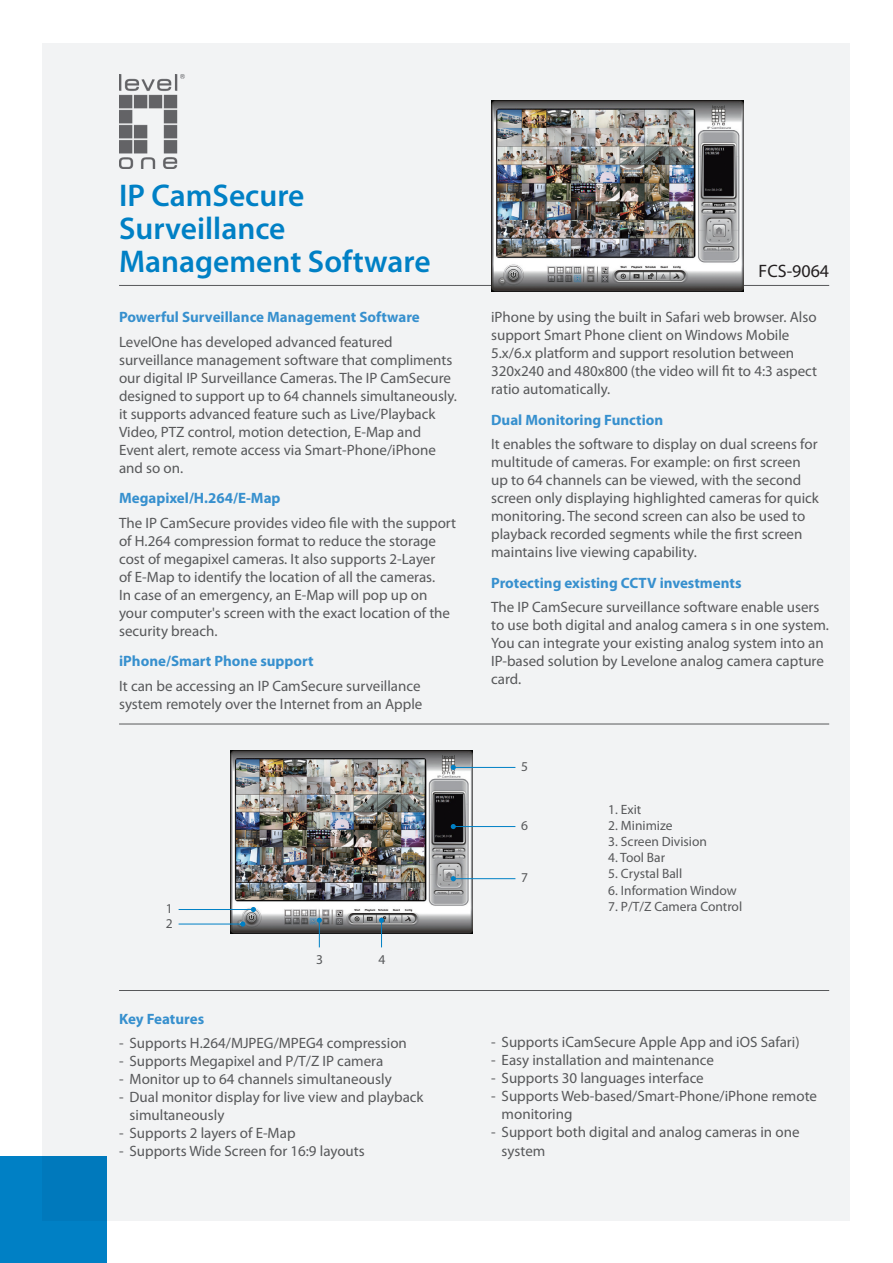
<style>
.page{position:relative;width:893px;height:1263px;background:#fff}
.page>*{position:absolute;margin:0;border:0;box-sizing:border-box;transform-origin:0 0}
.t1{font:600 31.5px/33px "Myriad Pro";color:#0080c5}
.t2{font:18px "Myriad Pro";color:#231f20}
.t3{font:15px/18px "Myriad Pro";color:#57585a}
.t4{font:700 15px "Myriad Pro";color:#3790ce}
.t5{font:13.5px "Myriad Pro";color:#57585a}
</style>
<div class="page">
<div style="left:43px;top:43px;width:807px;height:1177px;background:#f2f3f4"></div>
<div style="left:0;top:1157px;width:106px;height:106px;background:#0080c5"></div>
<img style="left:119px;top:74px;width:66px;height:94px">
<hr style="left:119px;top:285px;width:710px;height:1px;background:#57585a">
<img style="left:230px;top:750px;width:242px;height:183px">
<hr style="left:119px;top:990px;width:710px;height:1px;background:#57585a">
<hr style="left:119px;top:724px;width:710px;height:1px;background:#57585a">
<img style="left:491px;top:100px;width:253px;height:191px">
<hr style="left:179px;top:909px;width:73px;height:1px;background:#0080c5">
<svg style="left:251px;top:907px;width:5px;height:5px"></svg>
<hr style="left:179px;top:924px;width:62px;height:1px;background:#0080c5">
<svg style="left:240px;top:921px;width:5px;height:5px"></svg>
<svg style="left:317px;top:918px;width:5px;height:29px"></svg>
<svg style="left:379px;top:918px;width:5px;height:29px"></svg>
<hr style="left:453px;top:767px;width:62px;height:1px;background:#0080c5">
<svg style="left:451px;top:765px;width:5px;height:5px"></svg>
<hr style="left:453px;top:826px;width:62px;height:1px;background:#0080c5">
<svg style="left:451px;top:824px;width:5px;height:5px"></svg>
<hr style="left:453px;top:878px;width:62px;height:1px;background:#0080c5">
<svg style="left:451px;top:876px;width:5px;height:5px"></svg>
<h1 class="t1" style="left:119px;top:178px;width:313px">IP CamSecure<br>Surveillance<br>Management Software</h1>
<p class="t4" style="left:119px;top:307px;width:302px">Powerful Surveillance Management Software</p>
<p class="t3" style="left:119px;top:332px;width:339px">LevelOne has developed advanced featured surveillance management software that compliments our digital IP Surveillance Cameras. The IP CamSecure designed to support up to 64 channels simultaneously. it supports advanced feature such as Live/Playback Video, PTZ control, motion detection, E-Map and Event alert, remote access via Smart-Phone/iPhone and so on.</p>
<p class="t4" style="left:119px;top:488px;width:163px">Megapixel/H.264/E-Map</p>
<p class="t3" style="left:119px;top:513px;width:339px">The IP CamSecure provides video file with the support of H.264 compression format to reduce the storage cost of megapixel cameras. It also supports 2-Layer<br>of E-Map to identify the location of all the cameras.<br>In case of an emergency, an E-Map will pop up on your computer's screen with the exact location of the security breach.</p>
<p class="t4" style="left:119px;top:652px;width:196px">iPhone/Smart Phone support</p>
<p class="t3" style="left:119px;top:676px;width:305px">It can be accessing an IP CamSecure surveillance system remotely over the Internet from an Apple</p>
<p class="t5" style="left:166px;top:900px;width:8px">1</p>
<p class="t5" style="left:166px;top:915px;width:8px">2</p>
<p class="t5" style="left:316px;top:951px;width:8px">3</p>
<p class="t5" style="left:378px;top:951px;width:8px">4</p>
<p class="t4" style="left:119px;top:1009px;width:87px">Key Features</p>
<p class="t3" style="left:119px;top:1034px;width:289px">- Supports H.264/MJPEG/MPEG4 compression</p>
<p class="t3" style="left:119px;top:1052px;width:266px">- Supports Megapixel and P/T/Z IP camera</p>
<p class="t3" style="left:119px;top:1070px;width:274px">- Monitor up to 64 channels simultaneously</p>
<p class="t3" style="left:130px;top:1088px;width:296px;text-indent:-10px">- Dual monitor display for live view and playback simultaneously</p>
<p class="t3" style="left:119px;top:1124px;width:178px">- Supports 2 layers of E-Map</p>
<p class="t3" style="left:119px;top:1142px;width:247px">- Supports Wide Screen for 16:9 layouts</p>
<p class="t2" style="left:759px;top:260px;width:72px">FCS-9064</p>
<p class="t3" style="left:491px;top:308px;width:328px">iPhone by using the built in Safari web browser. Also support Smart Phone client on Windows Mobile 5.x/6.x platform and support resolution between 320x240 and 480x800 (the video will fit to 4:3 aspect ratio automatically.</p>
<p class="t4" style="left:491px;top:410px;width:174px">Dual Monitoring Function</p>
<p class="t3" style="left:491px;top:435px;width:329px">It enables the software to display on dual screens for multitude of cameras. For example: on first screen up to 64 channels can be viewed, with the second screen only displaying highlighted cameras for quick monitoring. The second screen can also be used to playback recorded segments while the first screen maintains live viewing capability.</p>
<p class="t4" style="left:491px;top:573px;width:252px">Protecting existing CCTV investments</p>
<p class="t3" style="left:491px;top:598px;width:339px">The IP CamSecure surveillance software enable users to use both digital and analog camera s in one system.<br>You can integrate your existing analog system into an IP-based solution by Levelone analog camera capture card.</p>
<p class="t5" style="left:521px;top:758px;width:8px">5</p>
<p class="t5" style="left:521px;top:817px;width:8px">6</p>
<p class="t5" style="left:521px;top:870px;width:8px">7</p>
<p class="t5" style="left:608px;top:801px;width:35px">1. Exit</p>
<p class="t5" style="left:608px;top:817px;width:66px">2. Minimize</p>
<p class="t5" style="left:608px;top:833px;width:100px">3. Screen Division</p>
<p class="t5" style="left:608px;top:849px;width:58px">4. Tool Bar</p>
<p class="t5" style="left:608px;top:865px;width:75px">5. Crystal Ball</p>
<p class="t5" style="left:608px;top:882px;width:130px">6. Information Window</p>
<p class="t5" style="left:608px;top:898px;width:135px">7. P/T/Z Camera Control</p>
<p class="t3" style="left:491px;top:1033px;width:310px">- Supports iCamSecure Apple App and iOS Safari)</p>
<p class="t3" style="left:491px;top:1051px;width:224px">- Easy installation and maintenance</p>
<p class="t3" style="left:491px;top:1069px;width:214px">- Supports 30 languages interface</p>
<p class="t3" style="left:502px;top:1087px;width:317px;text-indent:-11px">- Supports Web-based/Smart-Phone/iPhone remote monitoring</p>
<p class="t3" style="left:502px;top:1123px;width:299px;text-indent:-11px">- Support both digital and analog cameras in one system</p>
</div>
